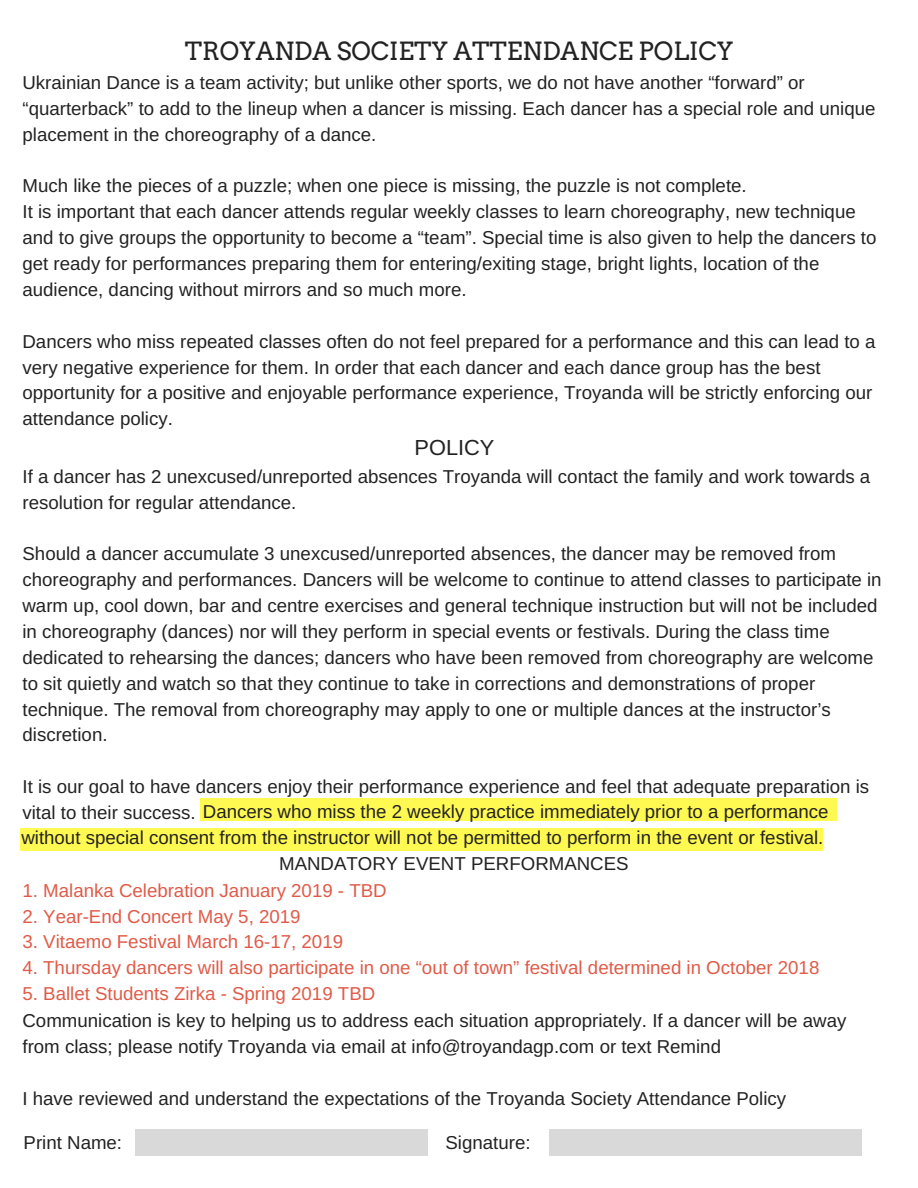
<style>
.page{position:relative;width:918px;height:1188px;background:#fff}
.page>*{position:absolute;margin:0;border:0;box-sizing:border-box;transform-origin:0 0}
.t1{font:24.9px "Arvo";color:#222}
.t2{font:21.75px "Arimo";color:#222}
.t3{font:18.75px/25.8px "Arimo";color:#222}
.t4{font:18.75px "Arimo";color:#e05a47}
</style>
<div class="page">
<div style="left:21px;top:828px;width:802px;height:23px;background:#fff952"></div>
<div style="left:200px;top:799px;width:637px;height:22px;background:#fff952"></div>
<div style="left:135px;top:1130px;width:292px;height:27px;background:#d9d9d9"></div>
<div style="left:549px;top:1130px;width:313px;height:27px;background:#d9d9d9"></div>
<h1 class="t1" style="left:185px;top:36px;width:550px">TROYANDA SOCIETY ATTENDANCE POLICY</h1>
<p class="t3" style="left:22px;top:69px;width:855px">Ukrainian Dance is a team activity; but unlike other sports, we do not have another “forward” or “quarterback” to add to the lineup when a dancer is missing. Each dancer has a special role and unique placement in the choreography of a dance.</p>
<p class="t3" style="left:22px;top:173px;width:856px">Much like the pieces of a puzzle; when one piece is missing, the puzzle is not complete.<br>It is important that each dancer attends regular weekly classes to learn choreography, new technique and to give groups the opportunity to become a “team”. Special time is also given to help the dancers to get ready for performances preparing them for entering/exiting stage, bright lights, location of the audience, dancing without mirrors and so much more.</p>
<p class="t3" style="left:22px;top:328px;width:854px">Dancers who miss repeated classes often do not feel prepared for a performance and this can lead to a very negative experience for them. In order that each dancer and each dance group has the best opportunity for a positive and enjoyable performance experience, Troyanda will be strictly enforcing our attendance policy.</p>
<p class="t2" style="left:415px;top:435px;width:81px">POLICY</p>
<p class="t3" style="left:22px;top:463px;width:849px">If a dancer has 2 unexcused/unreported absences Troyanda will contact the family and work towards a resolution for regular attendance.</p>
<p class="t3" style="left:22px;top:541px;width:861px">Should a dancer accumulate 3 unexcused/unreported absences, the dancer may be removed from choreography and performances. Dancers will be welcome to continue to attend classes to participate in warm up, cool down, bar and centre exercises and general technique instruction but will not be included in choreography (dances) nor will they perform in special events or festivals. During the class time dedicated to rehearsing the dances; dancers who have been removed from choreography are welcome to sit quietly and watch so that they continue to take in corrections and demonstrations of proper technique. The removal from choreography may apply to one or multiple dances at the instructor’s discretion.</p>
<p class="t3" style="left:22px;top:774px;width:848px;line-height:24.8px">It is our goal to have dancers enjoy their performance experience and feel that adequate preparation is vital to their success. Dancers who miss the 2 weekly practice immediately prior to a performance</p>
<p class="t3" style="left:279px;top:850px;width:351px">MANDATORY EVENT PERFORMANCES</p>
<p class="t4" style="left:22px;top:880px;width:366px">1. Malanka Celebration January 2019 - TBD</p>
<p class="t4" style="left:22px;top:906px;width:280px">2. Year-End Concert May 5, 2019</p>
<p class="t4" style="left:22px;top:931px;width:322px">3. Vitaemo Festival March 16-17, 2019</p>
<p class="t4" style="left:22px;top:957px;width:798px">4. Thursday dancers will also participate in one “out of town” festival determined in October 2018</p>
<p class="t4" style="left:22px;top:983px;width:354px">5. Ballet Students Zirka - Spring 2019 TBD</p>
<p class="t3" style="left:22px;top:1008px;width:825px">Communication is key to helping us to address each situation appropriately. If a dancer will be away from class; please notify Troyanda via email at info@troyandagp.com or text Remind</p>
<p class="t3" style="left:22px;top:1085px;width:765px">I have reviewed and understand the expectations of the Troyanda Society Attendance Policy</p>
<p class="t3" style="left:21px;top:824px;width:804px">without special consent from the instructor will not be permitted to perform in the event or festival.</p>
<p class="t3" style="left:24px;top:1129px;width:100px">Print Name:</p>
<p class="t3" style="left:446px;top:1129px;width:87px">Signature:</p>
</div>
